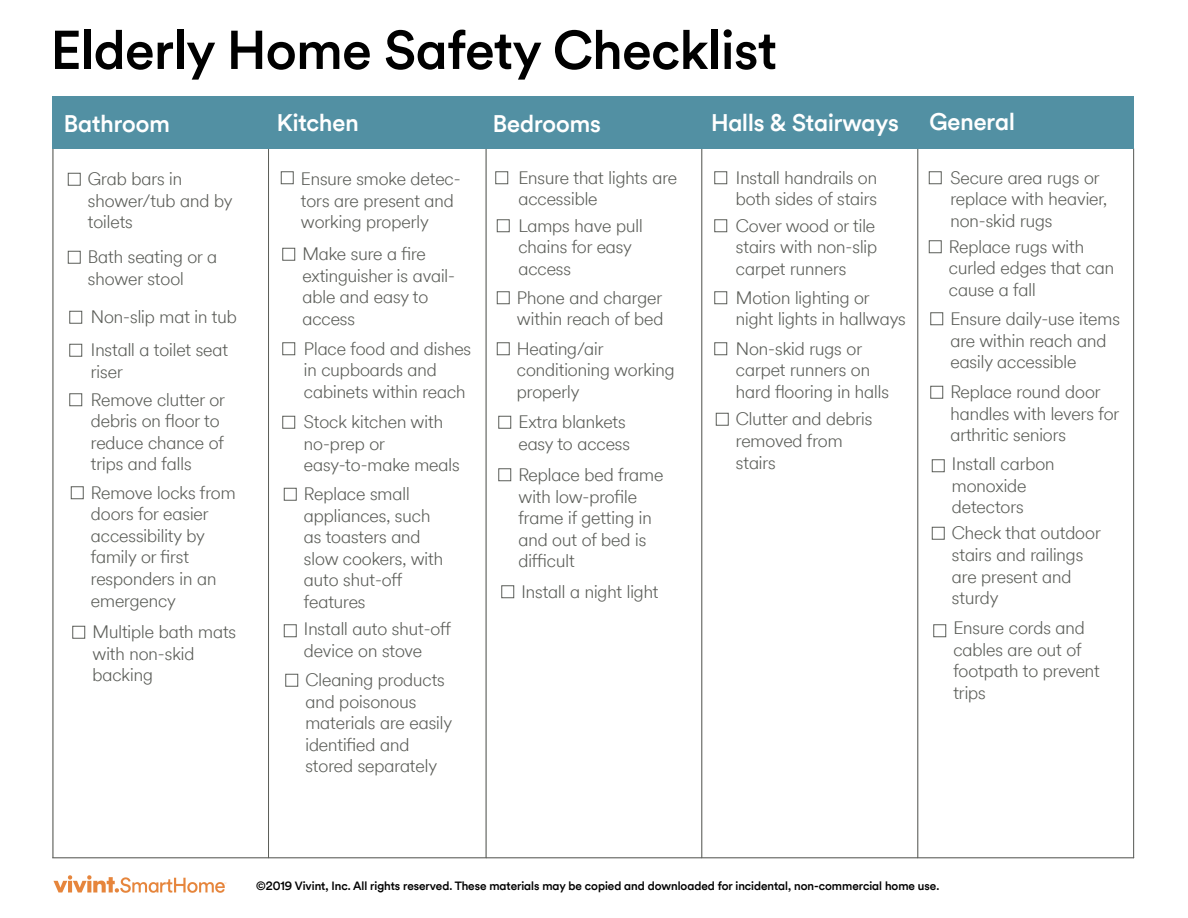
<style>
.page{position:relative;width:1188px;height:918px;background:#fff}
.page>*{position:absolute;margin:0;border:0;box-sizing:border-box;transform-origin:0 0}
.t1{font:500 54px "Int Circular 2 TT";color:#000}
.t2{font:500 24px "Int Circular 2 TT";color:#fff}
.t3{font:300 18px/21.6px "Int Circular 2 TT";color:#5b5d58}
.t4{font:500 12px "Int Circular 2 TT";color:#000}
</style>
<div class="page">
<hr style="left:53px;top:148px;width:1px;height:710px;background:#5b5d58">
<hr style="left:268px;top:138px;width:1px;height:720px;background:#5b5d58">
<hr style="left:486px;top:132px;width:1px;height:726px;background:#5b5d58">
<hr style="left:701px;top:124px;width:1px;height:734px;background:#5b5d58">
<hr style="left:917px;top:124px;width:1px;height:734px;background:#5b5d58">
<hr style="left:1133px;top:148px;width:1px;height:710px;background:#5b5d58">
<div style="left:52px;top:96px;width:1082px;height:52px;background:#5290a3"></div>
<div style="left:68px;top:173px;width:13px;height:13px;border:1px solid #5b5d58"></div>
<div style="left:68px;top:251px;width:13px;height:13px;border:1px solid #5b5d58"></div>
<div style="left:69px;top:311px;width:13px;height:13px;border:1px solid #5b5d58"></div>
<div style="left:69px;top:344px;width:13px;height:13px;border:1px solid #5b5d58"></div>
<div style="left:69px;top:393px;width:13px;height:13px;border:1px solid #5b5d58"></div>
<div style="left:71px;top:486px;width:13px;height:13px;border:1px solid #5b5d58"></div>
<div style="left:72px;top:626px;width:13px;height:13px;border:1px solid #5b5d58"></div>
<div style="left:281px;top:171px;width:13px;height:13px;border:1px solid #5b5d58"></div>
<div style="left:282px;top:248px;width:13px;height:13px;border:1px solid #5b5d58"></div>
<div style="left:282px;top:342px;width:13px;height:13px;border:1px solid #5b5d58"></div>
<div style="left:282px;top:416px;width:13px;height:13px;border:1px solid #5b5d58"></div>
<div style="left:284px;top:488px;width:13px;height:13px;border:1px solid #5b5d58"></div>
<div style="left:284px;top:624px;width:13px;height:13px;border:1px solid #5b5d58"></div>
<div style="left:285px;top:674px;width:13px;height:13px;border:1px solid #5b5d58"></div>
<div style="left:495px;top:171px;width:13px;height:13px;border:1px solid #5b5d58"></div>
<div style="left:497px;top:219px;width:13px;height:13px;border:1px solid #5b5d58"></div>
<div style="left:497px;top:291px;width:13px;height:13px;border:1px solid #5b5d58"></div>
<div style="left:497px;top:342px;width:13px;height:13px;border:1px solid #5b5d58"></div>
<div style="left:498px;top:416px;width:13px;height:13px;border:1px solid #5b5d58"></div>
<div style="left:498px;top:468px;width:13px;height:13px;border:1px solid #5b5d58"></div>
<div style="left:501px;top:585px;width:13px;height:13px;border:1px solid #5b5d58"></div>
<div style="left:929px;top:172px;width:12px;height:12px;border:1px solid #5b5d58"></div>
<div style="left:929px;top:241px;width:12px;height:12px;border:1px solid #5b5d58"></div>
<div style="left:931px;top:313px;width:12px;height:12px;border:1px solid #5b5d58"></div>
<div style="left:931px;top:386px;width:12px;height:12px;border:1px solid #5b5d58"></div>
<div style="left:932px;top:460px;width:12px;height:12px;border:1px solid #5b5d58"></div>
<div style="left:932px;top:527px;width:12px;height:12px;border:1px solid #5b5d58"></div>
<div style="left:934px;top:625px;width:12px;height:12px;border:1px solid #5b5d58"></div>
<div style="left:714px;top:171px;width:13px;height:13px;border:1px solid #5b5d58"></div>
<div style="left:714px;top:219px;width:13px;height:13px;border:1px solid #5b5d58"></div>
<div style="left:714px;top:291px;width:13px;height:13px;border:1px solid #5b5d58"></div>
<div style="left:714px;top:342px;width:13px;height:13px;border:1px solid #5b5d58"></div>
<div style="left:716px;top:413px;width:13px;height:13px;border:1px solid #5b5d58"></div>
<hr style="left:52px;top:857px;width:1082px;height:1px;background:#5b5d58">
<img style="left:53px;top:875px;width:174px;height:18px">
<h1 class="t1" style="left:51px;top:13px;width:728px">Elderly Home Safety Checklist</h1>
<h2 class="t2" style="left:64px;top:108px;width:107px">Bathroom</h2>
<p class="t3" style="left:88px;top:167px;width:146px">Grab bars in shower/tub and by toilets</p>
<h2 class="t2" style="left:277px;top:106px;width:83px">Kitchen</h2>
<h2 class="t2" style="left:493px;top:108px;width:109px">Bedrooms</h2>
<h2 class="t2" style="left:711px;top:106px;width:189px">Halls &amp; Stairways</h2>
<h2 class="t2" style="left:929px;top:105px;width:87px">General</h2>
<p class="t3" style="left:518px;top:166px;width:160px">Ensure that lights are accessible</p>
<p class="t3" style="left:518px;top:214px;width:126px">Lamps have pull chains for easy access</p>
<p class="t3" style="left:517px;top:286px;width:148px">Phone and charger within reach of bed</p>
<p class="t3" style="left:517px;top:337px;width:159px">Heating/air conditioning working properly</p>
<p class="t3" style="left:518px;top:410px;width:113px">Extra blankets easy to access</p>
<p class="t3" style="left:518px;top:463px;width:146px">Replace bed frame with low-profile frame if getting in and out of bed is difficult</p>
<p class="t3" style="left:521px;top:580px;width:139px">Install a night light</p>
<p class="t3" style="left:736px;top:166px;width:143px">Install handrails on both sides of stairs</p>
<p class="t3" style="left:736px;top:214px;width:143px;text-align:justify">Cover wood or tile stairs with non-slip carpet runners</p>
<p class="t3" style="left:736px;top:286px;width:171px">Motion lighting or night lights in hallways</p>
<p class="t3" style="left:736px;top:337px;width:155px">Non-skid rugs or carpet runners on hard flooring in halls</p>
<p class="t3" style="left:736px;top:408px;width:138px">Clutter and debris removed from stairs</p>
<p class="t3" style="left:950px;top:166px;width:158px">Secure area rugs or replace with heavier, non-skid rugs</p>
<p class="t3" style="left:949px;top:235px;width:167px">Replace rugs with curled edges that can cause a fall</p>
<p class="t3" style="left:950px;top:307px;width:171px">Ensure daily-use items are within reach and easily accessible</p>
<p class="t3" style="left:950px;top:380px;width:170px">Replace round door handles with levers for arthritic seniors</p>
<p class="t3" style="left:952px;top:452px;width:104px">Install carbon monoxide detectors</p>
<p class="t3" style="left:952px;top:522px;width:150px">Check that outdoor stairs and railings are present and sturdy</p>
<p class="t3" style="left:953px;top:616px;width:148px">Ensure cords and cables are out of footpath to prevent trips</p>
<p class="t3" style="left:301px;top:167px;width:161px">Ensure smoke detec&shy;tors are present and working properly</p>
<p class="t3" style="left:302px;top:242px;width:154px">Make sure a fire extinguisher is avail&shy;able and easy to access</p>
<p class="t3" style="left:304px;top:337px;width:169px">Place food and dishes in cupboards and cabinets within reach</p>
<p class="t3" style="left:304px;top:410px;width:157px">Stock kitchen with no-prep or easy-to-make meals</p>
<p class="t3" style="left:304px;top:482px;width:141px">Replace small appliances, such as toasters and slow cookers, with auto shut-off features</p>
<p class="t3" style="left:304px;top:617px;width:149px">Install auto shut-off device on stove</p>
<p class="t3" style="left:305px;top:668px;width:148px">Cleaning products and poisonous materials are easily identified and stored separately</p>
<p class="t3" style="left:88px;top:245px;width:131px">Bath seating or a shower stool</p>
<p class="t3" style="left:91px;top:299px;width:147px;line-height:33px">Non-slip mat in tub<br>Install a toilet seat</p>
<p class="t3" style="left:91px;top:357px;width:136px;line-height:27.9px">riser<br>Remove clutter or</p>
<p class="t3" style="left:91px;top:409px;width:135px">debris on floor to reduce chance of trips and falls</p>
<p class="t3" style="left:91px;top:481px;width:146px">Remove locks from doors for easier accessibility by family or first responders in an emergency</p>
<p class="t3" style="left:92px;top:620px;width:145px">Multiple bath mats with non-skid backing</p>
<p class="t4" style="left:256px;top:878px;width:685px">©2019 Vivint, Inc. All rights reserved. These materials may be copied and downloaded for incidental, non-commercial home use.</p>
</div>
